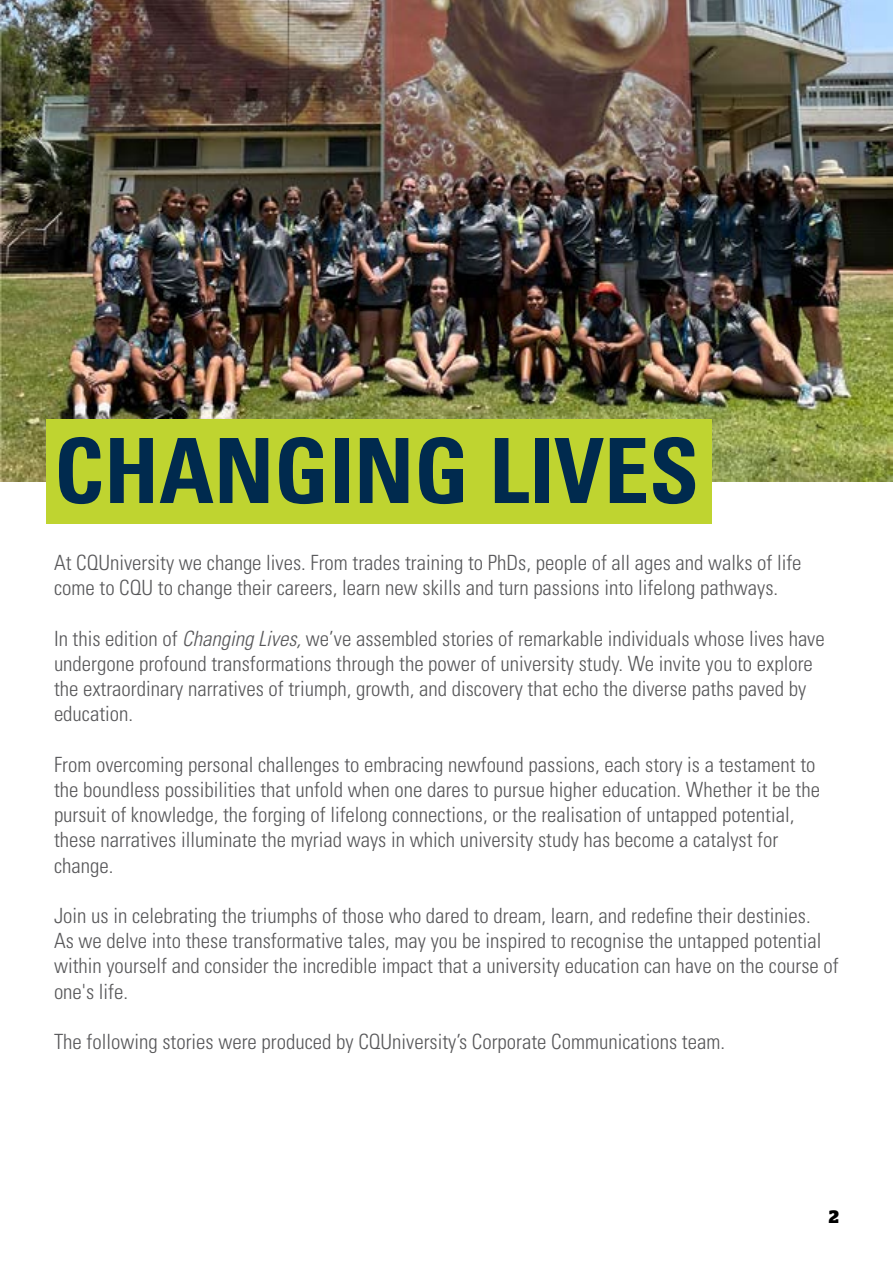
<style>
.page{position:relative;width:893px;height:1263px;background:#fff}
.page>*{position:absolute;margin:0;border:0;box-sizing:border-box;transform-origin:0 0}
.t1{font:700 condensed 90px "Univers LT Std";color:#002a4e}
.t2{font:300 condensed 21px/25.2px "Univers LT Std";color:#58585a}
.t3{font:700 18px "Stag";color:#000}
.s1{font-style:italic}
</style>
<div class="page">
<img style="left:0;top:0;width:893px;height:481px">
<div style="left:46px;top:420px;width:665px;height:104px;background:#bfd430"></div>
<p class="t1" style="left:54px;top:416px;width:647px">CHANGING LIVES</p>
<p class="t2" style="left:54px;top:550px;width:749px">At CQUniversity we change lives. From trades training to PhDs, people of all ages and walks of life come to CQU to change their careers, learn new skills and turn passions into lifelong pathways.</p>
<p class="t2" style="left:54px;top:626px;width:772px">In this edition of <span class="s1">Changing Lives,</span> we’ve assembled stories of remarkable individuals whose lives have undergone profound transformations through the power of university study. We invite you to explore the extraordinary narratives of triumph, growth, and discovery that echo the diverse paths paved by education.</p>
<p class="t2" style="left:54px;top:752px;width:767px">From overcoming personal challenges to embracing newfound passions, each story is a testament to the boundless possibilities that unfold when one dares to pursue higher education. Whether it be the pursuit of knowledge, the forging of lifelong connections, or the realisation of untapped potential, these narratives illuminate the myriad ways in which university study has become a catalyst for change.</p>
<p class="t2" style="left:54px;top:903px;width:786px">Join us in celebrating the triumphs of those who dared to dream, learn, and redefine their destinies.<br>As we delve into these transformative tales, may you be inspired to recognise the untapped potential within yourself and consider the incredible impact that a university education can have on the course of one's life.</p>
<p class="t2" style="left:54px;top:1029px;width:673px">The following stories were produced by CQUniversity’s Corporate Communications team.</p>
<p class="t3" style="left:829px;top:1206px;width:12px">2</p>
</div>
